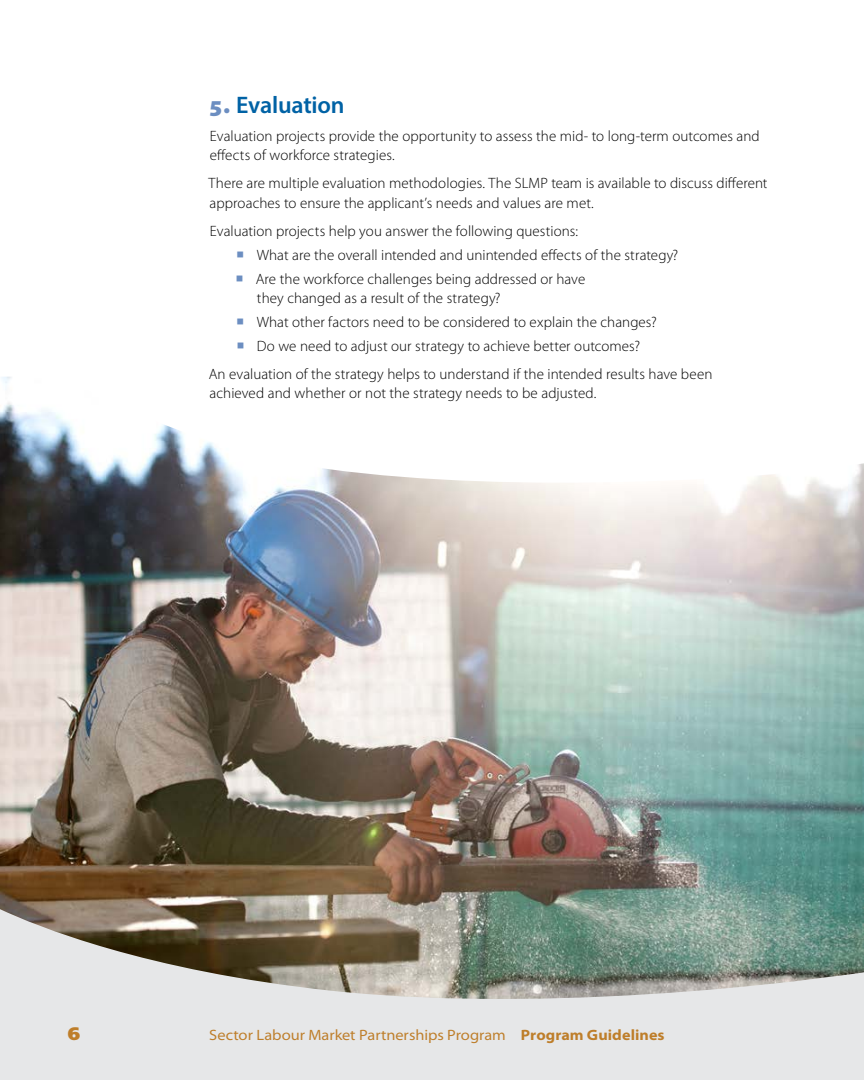
<style>
.page{position:relative;width:864px;height:1080px;background:#fff}
.page>*{position:absolute;margin:0;border:0;box-sizing:border-box;transform-origin:0 0}
.H2_-_Numbered{font:600 24px "Myriad Pro";letter-spacing:-.01em;color:#0062a5}
.t1{font:900 18px "Frutiger LT Std";color:#be7e2a}
.Text_-_Main{font:300 15px/19.5px "Myriad Pro";letter-spacing:.005em;color:#000}
.t2{font:semi-expanded 15px "Myriad Pro";letter-spacing:-.005em;color:#be7e2a}
.s1{font-weight:900;font-stretch:semi-expanded;color:#6c8ec1}
.s2{color:#6c8ec1}
.s3{font-weight:700}
</style>
<div class="page">
<div style="left:0;top:676px;width:864px;height:404px;background:#e6e7e8"></div>
<img style="left:0;top:377px;width:864px;height:622px">
<h2 class="H2_-_Numbered" style="left:209px;top:89px;width:138px"><span class="s1">5.</span> Evaluation</h2>
<p class="Text_-_Main" style="left:210px;top:126px;width:551px">Evaluation projects provide the opportunity to assess the mid- to long-term outcomes and effects of workforce strategies.</p>
<p class="Text_-_Main" style="left:209px;top:174px;width:561px">There are multiple evaluation methodologies. The SLMP team is available to discuss different approaches to ensure the applicant’s needs and values are met.</p>
<p class="Text_-_Main" style="left:210px;top:221px;width:370px">Evaluation projects help you answer the following questions:</p>
<p class="Text_-_Main" style="left:236px;top:245px;width:444px"><span class="s2">○</span> What are the overall intended and unintended effects of the strategy?</p>
<p class="Text_-_Main" style="left:257px;top:269px;width:330px;text-indent:-22px"><span class="s2">○</span> Are the workforce challenges being addressed or have they changed as a result of the strategy?</p>
<p class="Text_-_Main" style="left:236px;top:312px;width:422px"><span class="s2">○</span> What other factors need to be considered to explain the changes?</p>
<p class="Text_-_Main" style="left:237px;top:336px;width:405px"><span class="s2">○</span> Do we need to adjust our strategy to achieve better outcomes?</p>
<p class="Text_-_Main" style="left:209px;top:364px;width:505px">An evaluation of the strategy helps to understand if the intended results have been achieved and whether or not the strategy needs to be adjusted.</p>
<p class="t1" style="left:68px;top:1022px;width:14px">6</p>
<p class="t2" style="left:209px;top:1026px;width:457px">Sector Labour Market Partnerships Program <span class="s3">Program Guidelines</span></p>
</div>
